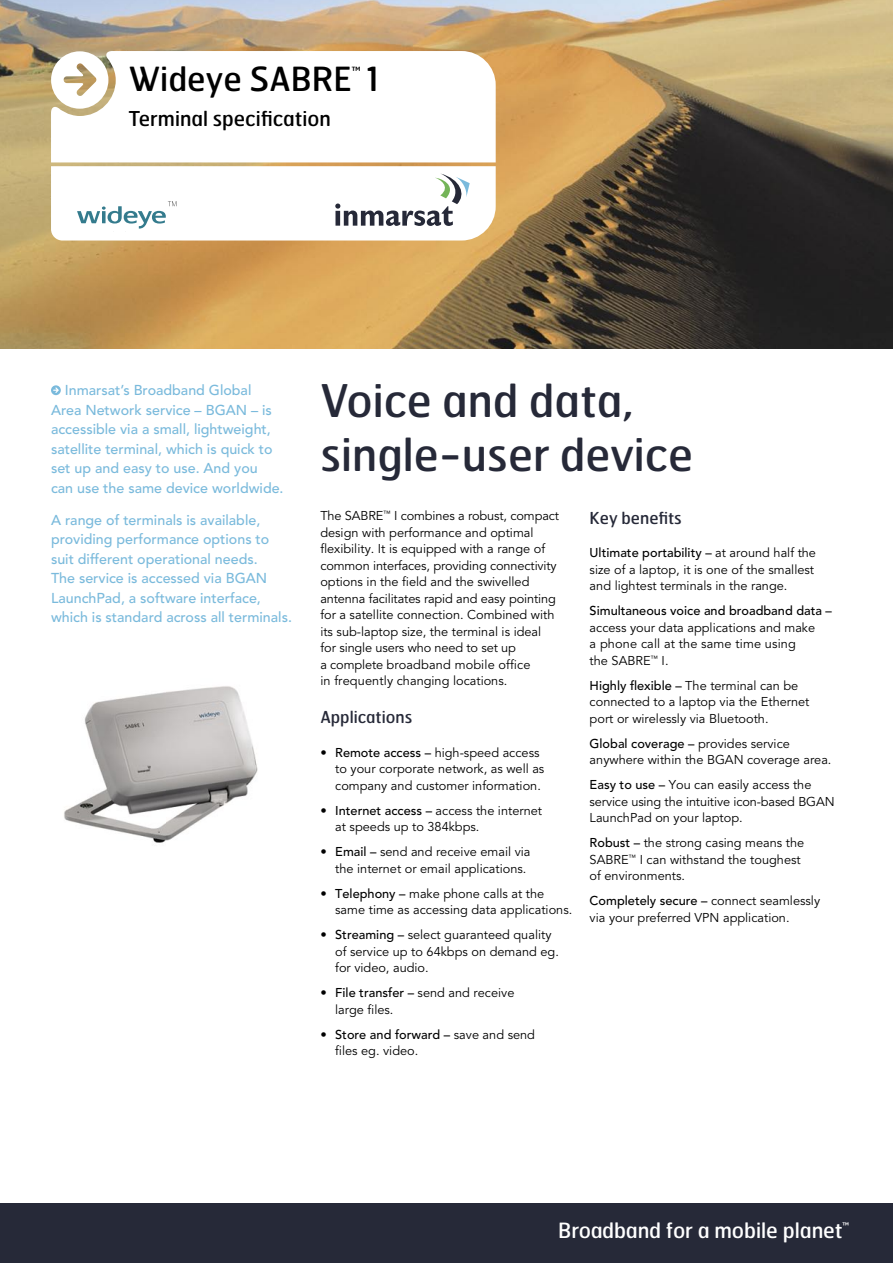
<style>
.page{position:relative;width:893px;height:1263px;background:#fff}
.page>*{position:absolute;margin:0;border:0;box-sizing:border-box;transform-origin:0 0}
.t1{font:45px/54px "Hermes";color:#262938}
.t2{font:33.3px "Hermes";color:#000}
.t3{font:21px "Hermes";color:#fff}
.t4{font:20.4px "Hermes";color:#000}
.t5{font:16.5px "Hermes";color:#262938}
.t6{font:500 14.25px/19.5px "Avenir";color:#7abadc}
.t7{font:14.1px "Hermes";color:#000}
.t8{font:12.75px/16.5px "Avenir";color:#000}
.t9{font:500 12.75px "Avenir";color:#000}
.s1{font-weight:500}
</style>
<div class="page">
<img style="left:64px;top:686px;width:194px;height:157px">
<img style="left:0;top:0;width:893px;height:349px">
<svg style="left:51px;top:51px;width:445px;height:111px"></svg>
<div style="left:0;top:1203px;width:893px;height:60px;background:#262938"></div>
<svg style="left:51px;top:385px;width:10px;height:10px"></svg>
<svg style="left:51px;top:166px;width:445px;height:74px"></svg>
<h2 class="t2" style="left:129px;top:57px;width:252px">Wideye SABRE 1</h2>
<p class="t7" style="left:352px;top:62px;width:10px">™</p>
<h3 class="t4" style="left:129px;top:105px;width:203px">Terminal specification</h3>
<p class="t6" style="left:51px;top:381px;width:234px;text-indent:14px">Inmarsat’s Broadband Global Area Network service – BGAN – is accessible via a small, lightweight, satellite terminal, which is quick to set up and easy to use. And you<br>can use the same device worldwide.</p>
<p class="t6" style="left:51px;top:511px;width:242px">A range of terminals is available, providing performance options to suit different operational needs.<br>The service is accessed via BGAN LaunchPad, a software interface, which is standard across all terminals.</p>
<h1 class="t1" style="left:320px;top:372px;width:374px">Voice and data, single-user device</h1>
<p class="t8" style="left:320px;top:508px;width:240px">The SABRE<sup>™</sup> I combines a robust, compact design with performance and optimal flexibility. It is equipped with a range of common interfaces, providing connectivity options in the field and the swivelled antenna facilitates rapid and easy pointing for a satellite connection. Combined with its sub-laptop size, the terminal is ideal for single users who need to set up<br>a complete broadband mobile office<br>in frequently changing locations.</p>
<p class="t5" style="left:320px;top:706px;width:93px">Applications</p>
<p class="t8" style="left:335px;top:744px;width:211px;text-indent:-15px">• <span class="s1">Remote access –</span> high-speed access to your corporate network, as well as company and customer information.</p>
<p class="t8" style="left:335px;top:802px;width:208px;text-indent:-15px">• <span class="s1">Internet access –</span> access the internet at speeds up to 384kbps.</p>
<p class="t8" style="left:335px;top:844px;width:197px;text-indent:-15px">• <span class="s1">Email –</span> send and receive email via the internet or email applications.</p>
<p class="t8" style="left:335px;top:885px;width:239px;text-indent:-15px">• <span class="s1">Telephony –</span> make phone calls at the same time as accessing data applications.</p>
<p class="t8" style="left:335px;top:927px;width:225px;text-indent:-15px">• <span class="s1">Streaming –</span> select guaranteed quality of service up to 64kbps on demand eg. for video, audio.</p>
<p class="t8" style="left:335px;top:985px;width:181px;text-indent:-15px">• <span class="s1">File transfer –</span> send and receive large files.</p>
<p class="t8" style="left:335px;top:1026px;width:201px;text-indent:-15px">• <span class="s1">Store and forward –</span> save and send files eg. video.</p>
<p class="t5" style="left:590px;top:507px;width:94px">Key benefits</p>
<p class="t8" style="left:590px;top:545px;width:228px"><span class="s1">Ultimate portability –</span> at around half the size of a laptop, it is one of the smallest and lightest terminals in the range.</p>
<p class="t9" style="left:590px;top:604px;width:244px">Simultaneous voice and broadband data –</p>
<p class="t8" style="left:590px;top:620px;width:227px">access your data applications and make a phone call at the same time using the SABRE<sup>™</sup> I.</p>
<p class="t8" style="left:590px;top:678px;width:221px"><span class="s1">Highly flexible –</span> The terminal can be connected to a laptop via the Ethernet port or wirelessly via Bluetooth.</p>
<p class="t8" style="left:590px;top:736px;width:243px"><span class="s1">Global coverage –</span> provides service anywhere within the BGAN coverage area.</p>
<p class="t8" style="left:590px;top:777px;width:246px"><span class="s1">Easy to use –</span> You can easily access the service using the intuitive icon-based BGAN<br>LaunchPad on your laptop.</p>
<p class="t8" style="left:590px;top:835px;width:216px"><span class="s1">Robust –</span> the strong casing means the<br>SABRE<sup>™</sup> I can withstand the toughest of environments.</p>
<p class="t8" style="left:590px;top:893px;width:232px"><span class="s1">Completely secure –</span> connect seamlessly via your preferred VPN application.</p>
<h3 class="t3" style="left:558px;top:1217px;width:292px">Broadband for a mobile planet<sup>™</sup></h3>
</div>
